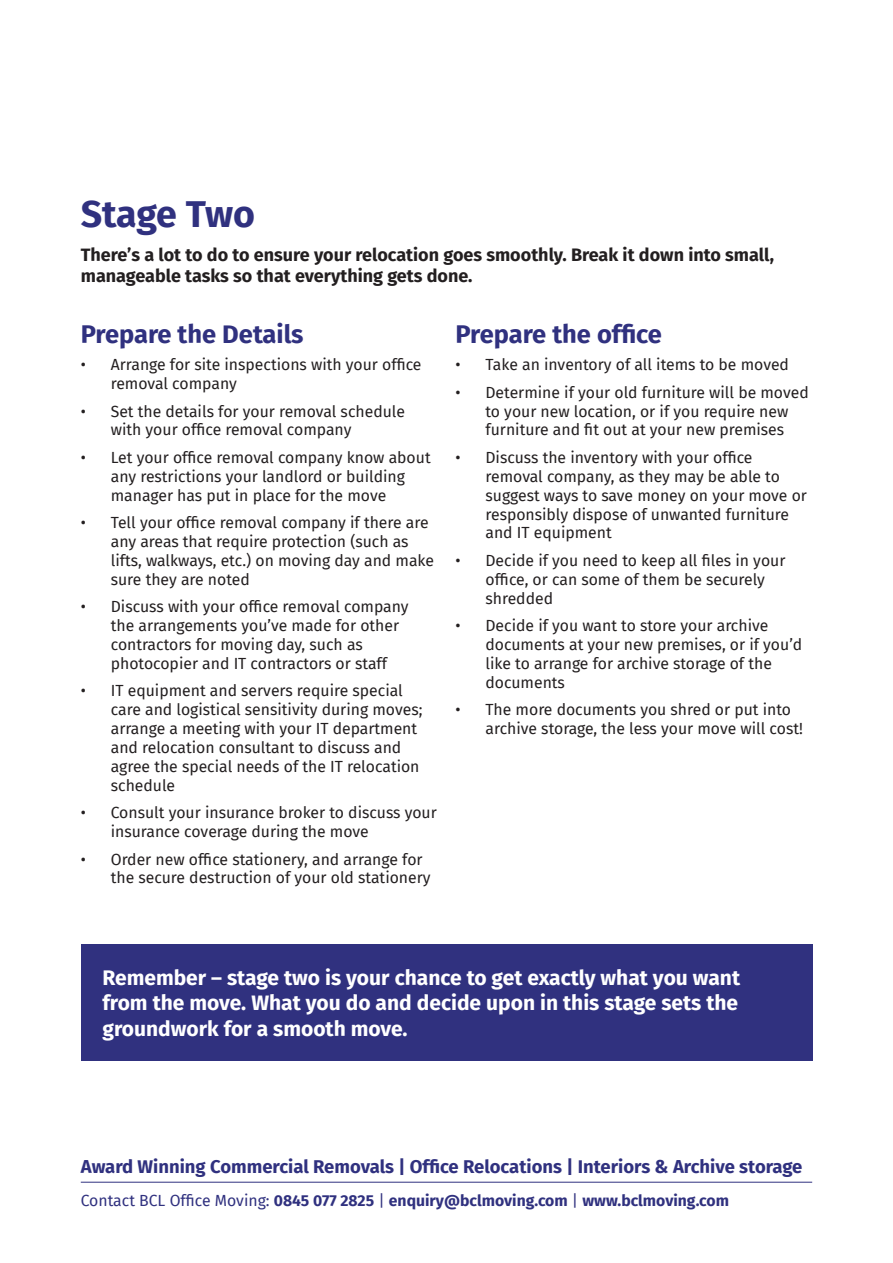
<style>
.page{position:relative;width:893px;height:1263px;background:#fff}
.page>*{position:absolute;margin:0;border:0;box-sizing:border-box;transform-origin:0 0}
.t1{font:700 37.5px "Fira Sans";letter-spacing:-.01em;color:#30317f}
.t2{font:700 25.5px "Fira Sans";color:#30317f}
.t3{font:700 21px/25.2px "Fira Sans";color:#fff;text-align:justify}
.t4{font:700 18.45px "Fira Sans";color:#30317f}
.t5{font:700 18px/21.6px "Fira Sans";color:#231f20}
.t6{font:15.75px/18.9px "Fira Sans";color:#231f20}
.t7{font:700 15.75px "Fira Sans";color:#30317f}
.s1{font-weight:400}
</style>
<div class="page">
<hr style="left:81px;top:1182px;width:731px;height:1px;background:#30317f">
<div style="left:81px;top:944px;width:731px;height:117px;background:#30317f"></div>
<h1 class="t1" style="left:81px;top:182px;width:176px">Stage Two</h1>
<p class="t5" style="left:81px;top:243px;width:695px">There’s a lot to do to ensure your relocation goes smoothly. Break it down into small, manageable tasks so that everything gets done.</p>
<h2 class="t2" style="left:81px;top:312px;width:224px">Prepare the Details</h2>
<p class="t6" style="left:111px;top:355px;width:312px;text-indent:-30px">• Arrange for site inspections with your office removal company</p>
<p class="t6" style="left:111px;top:401px;width:296px;text-indent:-30px">• Set the details for your removal schedule with your office removal company</p>
<p class="t6" style="left:111px;top:447px;width:321px;text-indent:-30px">• Let your office removal company know about any restrictions your landlord or building manager has put in place for the move</p>
<p class="t6" style="left:111px;top:513px;width:325px;text-indent:-30px">• Tell your office removal company if there are any areas that require protection (such as lifts, walkways, etc.) on moving day and make sure they are noted</p>
<p class="t6" style="left:111px;top:597px;width:299px;text-indent:-30px">• Discuss with your office removal company the arrangements you’ve made for other contractors for moving day, such as photocopier and IT contractors or staff</p>
<p class="t6" style="left:111px;top:681px;width:313px;text-indent:-30px">• IT equipment and servers require special care and logistical sensitivity during moves; arrange a meeting with your IT department and relocation consultant to discuss and agree the special needs of the IT relocation schedule</p>
<p class="t6" style="left:111px;top:803px;width:328px;text-indent:-30px">• Consult your insurance broker to discuss your insurance coverage during the move</p>
<p class="t6" style="left:111px;top:849px;width:321px;text-indent:-30px">• Order new office stationery, and arrange for the secure destruction of your old stationery</p>
<h2 class="t2" style="left:455px;top:312px;width:208px">Prepare the office</h2>
<p class="t6" style="left:455px;top:355px;width:335px">• Take an inventory of all items to be moved</p>
<p class="t6" style="left:485px;top:382px;width:325px;text-indent:-30px">• Determine if your old furniture will be moved to your new location, or if you require new furniture and fit out at your new premises</p>
<p class="t6" style="left:485px;top:447px;width:323px;text-indent:-30px">• Discuss the inventory with your office removal company, as they may be able to suggest ways to save money on your move or responsibly dispose of unwanted furniture and IT equipment</p>
<p class="t6" style="left:485px;top:550px;width:301px;text-indent:-30px">• Decide if you need to keep all files in your office, or can some of them be securely shredded</p>
<p class="t6" style="left:485px;top:616px;width:318px;text-indent:-30px">• Decide if you want to store your archive documents at your new premises, or if you’d like to arrange for archive storage of the documents</p>
<p class="t6" style="left:485px;top:700px;width:319px;text-indent:-30px">• The more documents you shred or put into archive storage, the less your move will cost!</p>
<h3 class="t3" style="left:102px;top:964px;width:639px">Remember – stage two is your chance to get exactly what you want from the move. What you do and decide upon in this stage sets the groundwork for a smooth move.</h3>
<p class="t4" style="left:81px;top:1151px;width:723px">Award Winning Commercial Removals | Office Relocations | Interiors &amp; Archive storage</p>
<p class="t7" style="left:81px;top:1188px;width:650px"><span class="s1">Contact BCL Office Moving:</span> 0845 077 2825 <span class="s1">|</span> enquiry@bclmoving.com <span class="s1">|</span> www.bclmoving.com</p>
</div>
